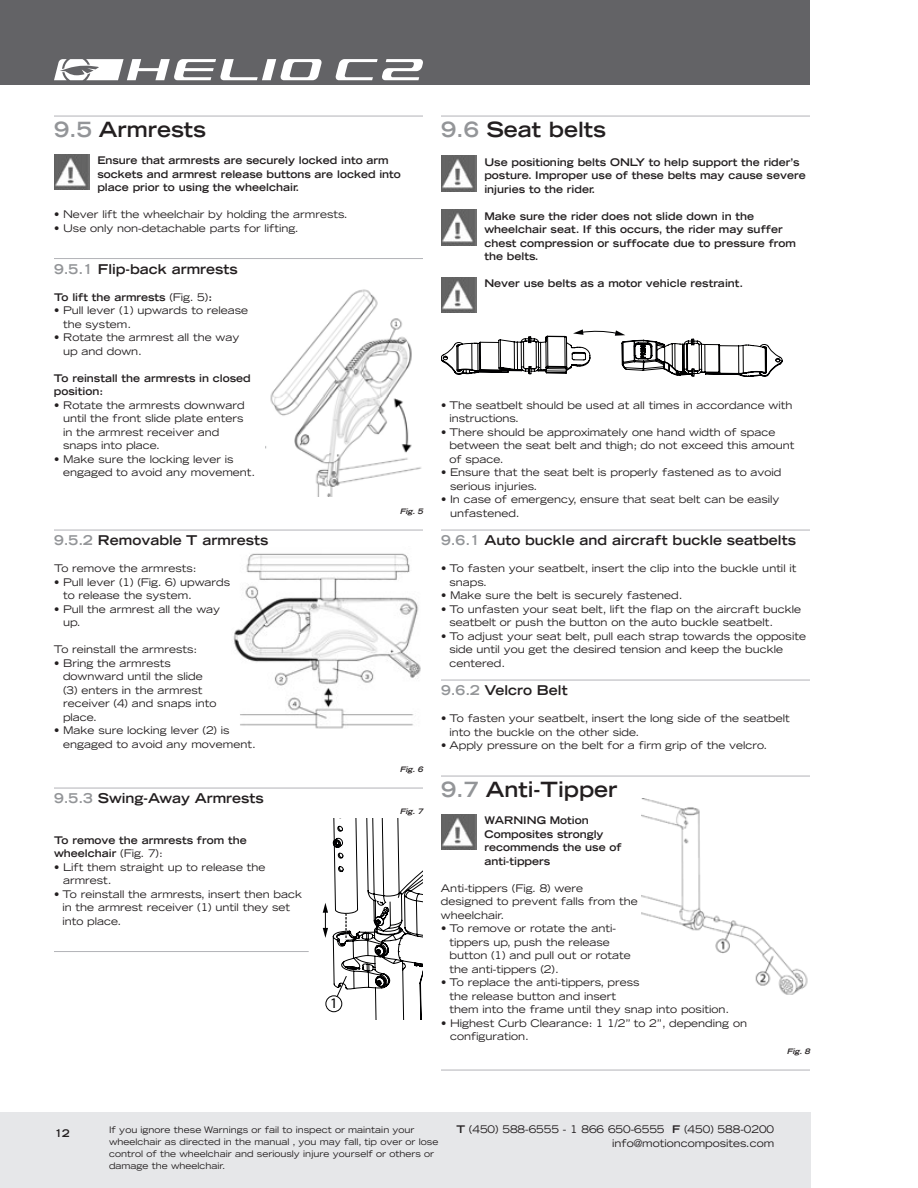
<style>
.page{position:relative;width:918px;height:1188px;background:#fff}
.page>*{position:absolute;margin:0;border:0;box-sizing:border-box;transform-origin:0 0}
.TITRE_2{font:700 expanded 21px "Trade Gothic LH";color:#231f20}
.t1{font:14.7px "Myriad Pro";color:#000001}
.Sous-titre{font:700 expanded 13.5px "Trade Gothic LH";color:#231f20}
.Texte{font:expanded 10.5px/13.5px "Trade Gothic LH";color:#231f20}
.Texte-2{font:700 expanded 10.5px/13.5px "Trade Gothic LH";color:#231f20}
.t2{font:expanded 9px/12px "Trade Gothic LH";color:#231f20}
.Texte-3{font:italic 700 expanded 7.5px "Trade Gothic LH";color:#231f20}
.s1{color:#939598}
.s2{font-weight:400}
.s3{font-weight:700}
</style>
<div class="page">
<div style="left:0;top:0;width:810px;height:85px;background:#636366"></div>
<div style="left:0;top:1112px;width:811px;height:76px;background:#e6e7e9"></div>
<svg style="left:335px;top:59px;width:88px;height:21px"></svg>
<svg style="left:54px;top:59px;width:268px;height:21px"></svg>
<hr style="left:54px;top:116px;width:369px;height:1px;background:#b2b3b7">
<hr style="left:54px;top:258px;width:369px;height:1px;background:#b2b3b7">
<hr style="left:54px;top:530px;width:369px;height:1px;background:#b2b3b7">
<hr style="left:54px;top:788px;width:369px;height:1px;background:#b2b3b7">
<hr style="left:54px;top:951px;width:255px;height:1px;background:#b2b3b7">
<img style="left:54px;top:154px;width:35px;height:36px">
<img style="left:265px;top:289px;width:157px;height:207px">
<img style="left:233px;top:553px;width:188px;height:176px">
<svg style="left:322px;top:818px;width:101px;height:202px"></svg>
<div style="left:326px;top:996px;width:16px;height:16px;background:#fff;border-radius:50%"></div>
<div style="left:326px;top:996px;width:16px;height:16px;border:1px solid #000001;border-radius:50%"></div>
<hr style="left:441px;top:116px;width:369px;height:1px;background:#b2b3b7">
<hr style="left:441px;top:530px;width:369px;height:1px;background:#b2b3b7">
<hr style="left:441px;top:680px;width:369px;height:1px;background:#b2b3b7">
<hr style="left:441px;top:776px;width:369px;height:1px;background:#b2b3b7">
<hr style="left:441px;top:1070px;width:369px;height:1px;background:#b2b3b7">
<img style="left:441px;top:156px;width:35px;height:35px">
<img style="left:441px;top:210px;width:35px;height:35px">
<img style="left:441px;top:277px;width:35px;height:36px">
<svg style="left:441px;top:329px;width:341px;height:48px"></svg>
<img style="left:642px;top:799px;width:166px;height:196px">
<img style="left:441px;top:814px;width:35px;height:36px">
<p class="TITRE_2" style="left:54px;top:116px;width:154px"><span class="s1">9.5</span> Armrests</p>
<p class="Texte-2" style="left:97px;top:154px;width:305px">Ensure that armrests are securely locked into arm sockets and armrest release buttons are locked into place prior to using the wheelchair.</p>
<p class="Texte" style="left:54px;top:208px;width:295px">• Never lift the wheelchair by holding the armrests.</p>
<p class="Texte" style="left:54px;top:221px;width:246px">• Use only non-detachable parts for lifting.</p>
<p class="Sous-titre" style="left:54px;top:260px;width:185px"><span class="s1">9.5.1</span> Flip-back armrests</p>
<p class="Texte-2" style="left:54px;top:290px;width:160px">To lift the armrests <span class="s2">(Fig. 5)</span>:</p>
<p class="Texte" style="left:63px;top:304px;width:187px;text-indent:-9px">• Pull lever (1) upwards to release the system.</p>
<p class="Texte" style="left:63px;top:331px;width:178px;text-indent:-9px">• Rotate the armrest all the way up and down.</p>
<p class="Texte-2" style="left:54px;top:371px;width:198px">To reinstall the armrests in closed position:</p>
<p class="Texte" style="left:63px;top:398px;width:183px;text-indent:-9px">• Rotate the armrests downward until the front slide plate enters in the armrest receiver and snaps into place.</p>
<p class="Texte" style="left:63px;top:452px;width:194px;text-indent:-9px">• Make sure the locking lever is engaged to avoid any movement.</p>
<p class="Texte-3" style="left:400px;top:506px;width:27px">Fig.5</p>
<p class="Sous-titre" style="left:54px;top:532px;width:216px"><span class="s1">9.5.2</span> Removable T armrests</p>
<p class="Texte" style="left:54px;top:562px;width:144px">To remove the armrests:</p>
<p class="Texte" style="left:63px;top:575px;width:169px;text-indent:-9px">• Pull lever (1) (Fig. 6) upwards to release the system.</p>
<p class="Texte" style="left:63px;top:602px;width:159px;text-indent:-9px">• Pull the armrest all the way up.</p>
<p class="Texte" style="left:54px;top:643px;width:145px">To reinstall the armrests:</p>
<p class="Texte" style="left:63px;top:656px;width:155px;text-indent:-9px">• Bring the armrests downward until the slide (3) enters in the armrest receiver (4) and snaps into place.</p>
<p class="Texte" style="left:63px;top:724px;width:194px;text-indent:-9px">• Make sure locking lever (2) is engaged to avoid any movement.</p>
<p class="Texte-3" style="left:400px;top:764px;width:27px">Fig.6</p>
<p class="Sous-titre" style="left:54px;top:790px;width:211px"><span class="s1">9.5.3</span> Swing-Away Armrests</p>
<p class="Texte-3" style="left:400px;top:806px;width:27px">Fig.7</p>
<p class="Texte-2" style="left:54px;top:833px;width:194px">To remove the armrests from the wheelchair <span class="s2">(Fig. 7):</span></p>
<p class="Texte" style="left:63px;top:860px;width:204px;text-indent:-9px">• Lift them straight up to release the armrest.</p>
<p class="Texte" style="left:62px;top:887px;width:241px;text-indent:-8px">• To reinstall the armrests, insert then back in the armrest receiver (1) until they set into place.</p>
<p class="t1" style="left:330px;top:994px;width:9px">1</p>
<p class="TITRE_2" style="left:441px;top:116px;width:167px"><span class="s1">9.6</span> Seat belts</p>
<p class="Texte-2" style="left:484px;top:155px;width:323px">Use positioning belts ONLY to help support the rider’s posture. Improper use of these belts may cause severe injuries to the rider.</p>
<p class="Texte-2" style="left:484px;top:209px;width:313px">Make sure the rider does not slide down in the wheelchair seat. If this occurs, the rider may suffer chest compression or suffocate due to pressure from the belts.</p>
<p class="Texte-2" style="left:484px;top:277px;width:260px">Never use belts as a motor vehicle restraint.</p>
<p class="Texte" style="left:449px;top:398px;width:345px;text-indent:-8px">• The seatbelt should be used at all times in accordance with instructions.</p>
<p class="Texte" style="left:449px;top:425px;width:347px;text-indent:-8px">• There should be approximately one hand width of space between the seat belt and thigh; do not exceed this amount of space.</p>
<p class="Texte" style="left:450px;top:466px;width:333px;text-indent:-9px">• Ensure that the seat belt is properly fastened as to avoid serious injuries.</p>
<p class="Texte" style="left:450px;top:493px;width:331px;text-indent:-9px">• In case of emergency, ensure that seat belt can be easily unfastened.</p>
<p class="Sous-titre" style="left:441px;top:532px;width:356px"><span class="s1">9.6.1</span> Auto buckle and aircraft buckle seatbelts</p>
<p class="Texte" style="left:449px;top:562px;width:349px;text-indent:-8px">• To fasten your seatbelt, insert the clip into the buckle until it snaps.</p>
<p class="Texte" style="left:441px;top:589px;width:243px">• Make sure the belt is securely fastened.</p>
<p class="Texte" style="left:449px;top:602px;width:353px;text-indent:-8px">• To unfasten your seat belt, lift the flap on the aircraft buckle seatbelt or push the button on the auto buckle seatbelt.</p>
<p class="Texte" style="left:449px;top:629px;width:358px;text-indent:-8px">• To adjust your seat belt, pull each strap towards the opposite side until you get the desired tension and keep the buckle centered.</p>
<p class="Sous-titre" style="left:441px;top:682px;width:128px"><span class="s1">9.6.2</span> Velcro Belt</p>
<p class="Texte" style="left:449px;top:712px;width:342px;text-indent:-8px">• To fasten your seatbelt, insert the long side of the seatbelt into the buckle on the other side.</p>
<p class="Texte" style="left:441px;top:739px;width:328px">• Apply pressure on the belt for a firm grip of the velcro.</p>
<p class="TITRE_2" style="left:441px;top:776px;width:178px"><span class="s1">9.7</span> Anti-Tipper</p>
<p class="Texte-2" style="left:484px;top:814px;width:139px">WARNING Motion<br>Composites strongly recommends the use of anti-tippers</p>
<p class="Texte" style="left:441px;top:881px;width:198px">Anti-tippers (Fig. 8) were<br>designed to prevent falls from the wheelchair.</p>
<p class="Texte" style="left:449px;top:922px;width:183px;text-indent:-8px">• To remove or rotate the anti&shy;tippers up, push the release button (1) and pull out or rotate the anti-tippers (2).</p>
<p class="Texte" style="left:449px;top:976px;width:281px;text-indent:-8px">• To replace the anti-tippers, press<br>the release button and insert<br>them into the frame until they snap into position.</p>
<p class="Texte" style="left:450px;top:1016px;width:298px;text-indent:-9px">• Highest Curb Clearance: 1 1/2” to 2”, depending on configuration.</p>
<p class="Texte-3" style="left:787px;top:1046px;width:27px">Fig.8</p>
<p class="Texte-2" style="left:55px;top:1127px;width:17px">12</p>
<p class="t2" style="left:109px;top:1123px;width:331px">If you ignore these Warnings or fail to inspect or maintain your wheelchair as directed in the manual , you may fall, tip over or lose control of the wheelchair and seriously injure yourself or others or damage the wheelchair.</p>
<p class="Texte" style="left:456px;top:1123px;width:319px;text-align:right"><span class="s3">T</span> (450) 588-6555 - 1 866 650-6555 <span class="s3">F</span> (450) 588-0200 info@motioncomposites.com</p>
</div>
